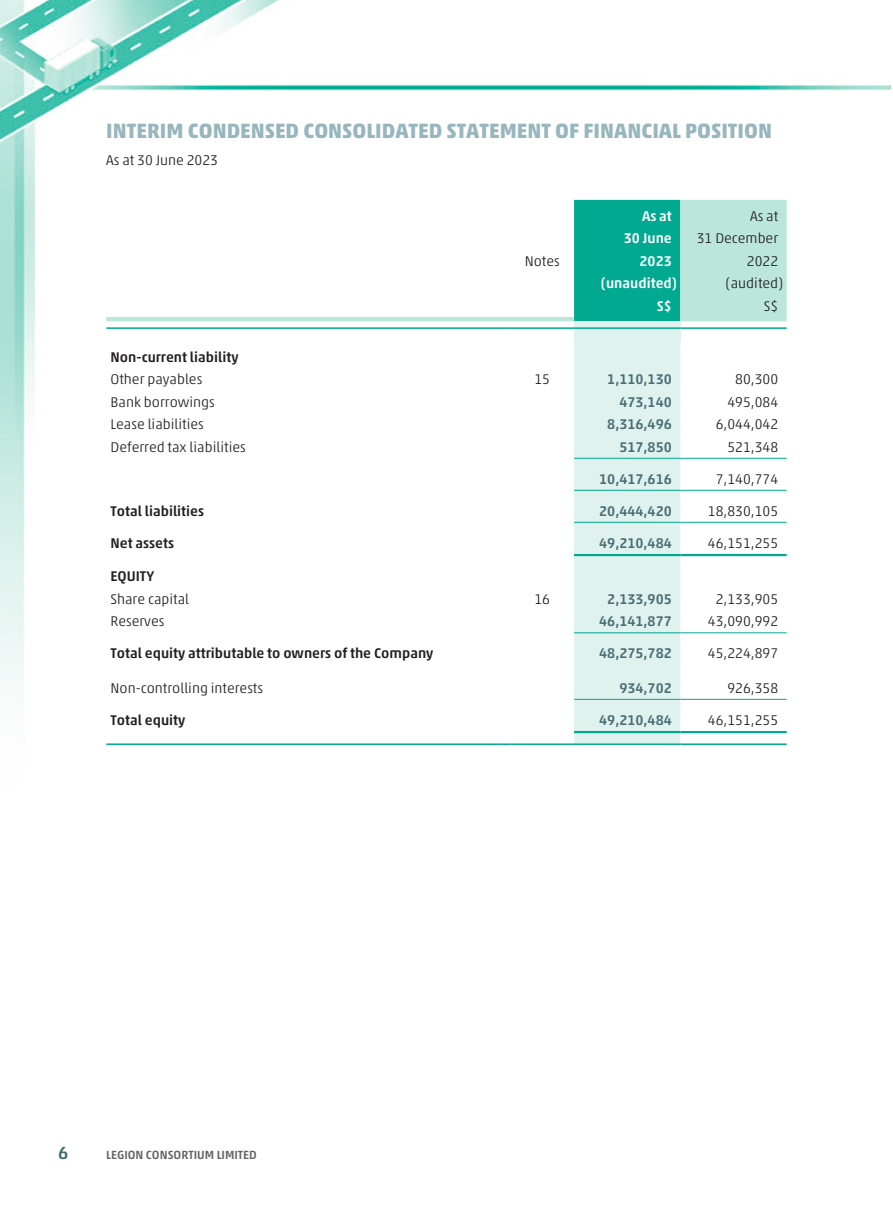
<style>
.page{position:relative;width:893px;height:1212px;background:#fff}
.page>*{position:absolute;margin:0;border:0;box-sizing:border-box;transform-origin:0 0}
.副主標題{font:700 21px "Akko Pro";color:#97b6bd}
._3__標題{font:500 18px "Akko Pro";color:#496e76}
._1__內文{font:300 14.25px "Akko Pro";color:#231f20}
._1__內文-2{font:500 14.25px "Akko Pro";color:#496e76}
._1__內文-3{font:500 14.25px "Akko Pro";color:#231f20}
._1__內文-4{font:500 14.25px "Akko Pro";color:#fff}
.日期{font:300 14.25px "Akko Pro";color:#231f20}
.t1{font:500 12px "Akko Pro";color:#636366}
</style>
<div class="page">
<img style="left:0;top:0;width:891px;height:743px">
<svg style="left:106px;top:200px;width:681px;height:121px"></svg>
<div style="left:574px;top:321px;width:106px;height:8px;background:#dff2ee"></div>
<div style="left:574px;top:329px;width:106px;height:12px;background:#dff2ee"></div>
<div style="left:574px;top:341px;width:106px;height:402px;background:#dff2ee"></div>
<hr style="left:106px;top:327px;width:404px;height:2px;background:#00a990">
<hr style="left:510px;top:327px;width:64px;height:2px;background:#00a990">
<hr style="left:574px;top:327px;width:106px;height:2px;background:#00a990">
<hr style="left:680px;top:327px;width:107px;height:2px;background:#00a990">
<hr style="left:574px;top:458px;width:106px;height:1px;background:#00a990">
<hr style="left:680px;top:458px;width:107px;height:1px;background:#00a990">
<hr style="left:574px;top:490px;width:106px;height:1px;background:#00a990">
<hr style="left:680px;top:490px;width:107px;height:1px;background:#00a990">
<hr style="left:574px;top:522px;width:106px;height:1px;background:#00a990">
<hr style="left:680px;top:522px;width:107px;height:1px;background:#00a990">
<hr style="left:574px;top:554px;width:106px;height:2px;background:#00a990">
<hr style="left:680px;top:554px;width:107px;height:2px;background:#00a990">
<hr style="left:574px;top:632px;width:106px;height:1px;background:#00a990">
<hr style="left:680px;top:632px;width:107px;height:1px;background:#00a990">
<hr style="left:574px;top:699px;width:106px;height:1px;background:#00a990">
<hr style="left:680px;top:699px;width:107px;height:1px;background:#00a990">
<hr style="left:574px;top:731px;width:106px;height:2px;background:#00a990">
<hr style="left:680px;top:731px;width:107px;height:2px;background:#00a990">
<hr style="left:106px;top:743px;width:404px;height:2px;background:#00a990">
<hr style="left:510px;top:743px;width:64px;height:2px;background:#00a990">
<hr style="left:574px;top:743px;width:106px;height:2px;background:#00a990">
<hr style="left:680px;top:743px;width:107px;height:2px;background:#00a990">
<p class="副主標題" style="left:106px;top:118px;width:667px">INTERIM CONDENSED CONSOLIDATED STATEMENT OF FINANCIAL POSITION</p>
<p class="日期" style="left:106px;top:151px;width:113px">As at 30 June 2023</p>
<p class="_1__內文" style="left:525px;top:252px;width:37px">Notes</p>
<p class="_1__內文-4" style="left:642px;top:207px;width:31px">As at</p>
<p class="_1__內文-4" style="left:624px;top:229px;width:50px">30 June</p>
<p class="_1__內文-4" style="left:639px;top:252px;width:34px">2023</p>
<p class="_1__內文" style="left:750px;top:207px;width:30px">As at</p>
<p class="_1__內文" style="left:697px;top:230px;width:83px">31 December</p>
<p class="_1__內文" style="left:747px;top:252px;width:33px">2022</p>
<p class="_1__內文-4" style="left:601px;top:274px;width:78px">(unaudited)</p>
<p class="_1__內文" style="left:726px;top:275px;width:59px">(audited)</p>
<p class="_1__內文-4" style="left:657px;top:297px;width:17px">S$</p>
<p class="_1__內文" style="left:764px;top:297px;width:16px">S$</p>
<p class="_1__內文-3" style="left:111px;top:348px;width:129px">Non-current liability</p>
<p class="_1__內文" style="left:111px;top:371px;width:93px">Other payables</p>
<p class="_1__內文" style="left:534px;top:371px;width:17px">15</p>
<p class="_1__內文-2" style="left:607px;top:370px;width:66px">1,110,130</p>
<p class="_1__內文" style="left:735px;top:371px;width:44px">80,300</p>
<p class="_1__內文" style="left:111px;top:393px;width:106px">Bank borrowings</p>
<p class="_1__內文-2" style="left:619px;top:393px;width:54px">473,140</p>
<p class="_1__內文" style="left:727px;top:393px;width:52px">495,084</p>
<p class="_1__內文" style="left:111px;top:416px;width:95px">Lease liabilities</p>
<p class="_1__內文-2" style="left:607px;top:415px;width:66px">8,316,496</p>
<p class="_1__內文" style="left:716px;top:416px;width:64px">6,044,042</p>
<p class="_1__內文" style="left:111px;top:438px;width:137px">Deferred tax liabilities</p>
<p class="_1__內文-2" style="left:619px;top:438px;width:54px">517,850</p>
<p class="_1__內文" style="left:727px;top:438px;width:52px">521,348</p>
<p class="_1__內文-2" style="left:599px;top:470px;width:74px">10,417,616</p>
<p class="_1__內文" style="left:716px;top:470px;width:64px">7,140,774</p>
<p class="_1__內文-3" style="left:111px;top:502px;width:95px">Total liabilities</p>
<p class="_1__內文-2" style="left:599px;top:502px;width:74px">20,444,420</p>
<p class="_1__內文" style="left:708px;top:502px;width:72px">18,830,105</p>
<p class="_1__內文-3" style="left:111px;top:534px;width:65px">Net assets</p>
<p class="_1__內文-2" style="left:599px;top:534px;width:74px">49,210,484</p>
<p class="_1__內文" style="left:708px;top:534px;width:72px">46,151,255</p>
<p class="_1__內文-3" style="left:111px;top:567px;width:45px">EQUITY</p>
<p class="_1__內文" style="left:111px;top:590px;width:80px">Share capital</p>
<p class="_1__內文" style="left:534px;top:590px;width:17px">16</p>
<p class="_1__內文-2" style="left:607px;top:590px;width:66px">2,133,905</p>
<p class="_1__內文" style="left:716px;top:590px;width:64px">2,133,905</p>
<p class="_1__內文" style="left:111px;top:613px;width:55px">Reserves</p>
<p class="_1__內文-2" style="left:599px;top:612px;width:74px">46,141,877</p>
<p class="_1__內文" style="left:708px;top:613px;width:72px">43,090,992</p>
<p class="_1__內文-3" style="left:111px;top:644px;width:324px">Total equity attributable to owners of the Company</p>
<p class="_1__內文-2" style="left:599px;top:644px;width:74px">48,275,782</p>
<p class="_1__內文" style="left:708px;top:645px;width:72px">45,224,897</p>
<p class="_1__內文" style="left:111px;top:679px;width:154px">Non-controlling interests</p>
<p class="_1__內文-2" style="left:619px;top:679px;width:54px">934,702</p>
<p class="_1__內文" style="left:727px;top:679px;width:52px">926,358</p>
<p class="_1__內文-3" style="left:111px;top:711px;width:76px">Total equity</p>
<p class="_1__內文-2" style="left:599px;top:711px;width:74px">49,210,484</p>
<p class="_1__內文" style="left:708px;top:711px;width:72px">46,151,255</p>
<p class="_3__標題" style="left:58px;top:1142px;width:12px">6</p>
<p class="t1" style="left:106px;top:1147px;width:152px">LEGION CONSORTIUM LIMITED</p>
</div>
